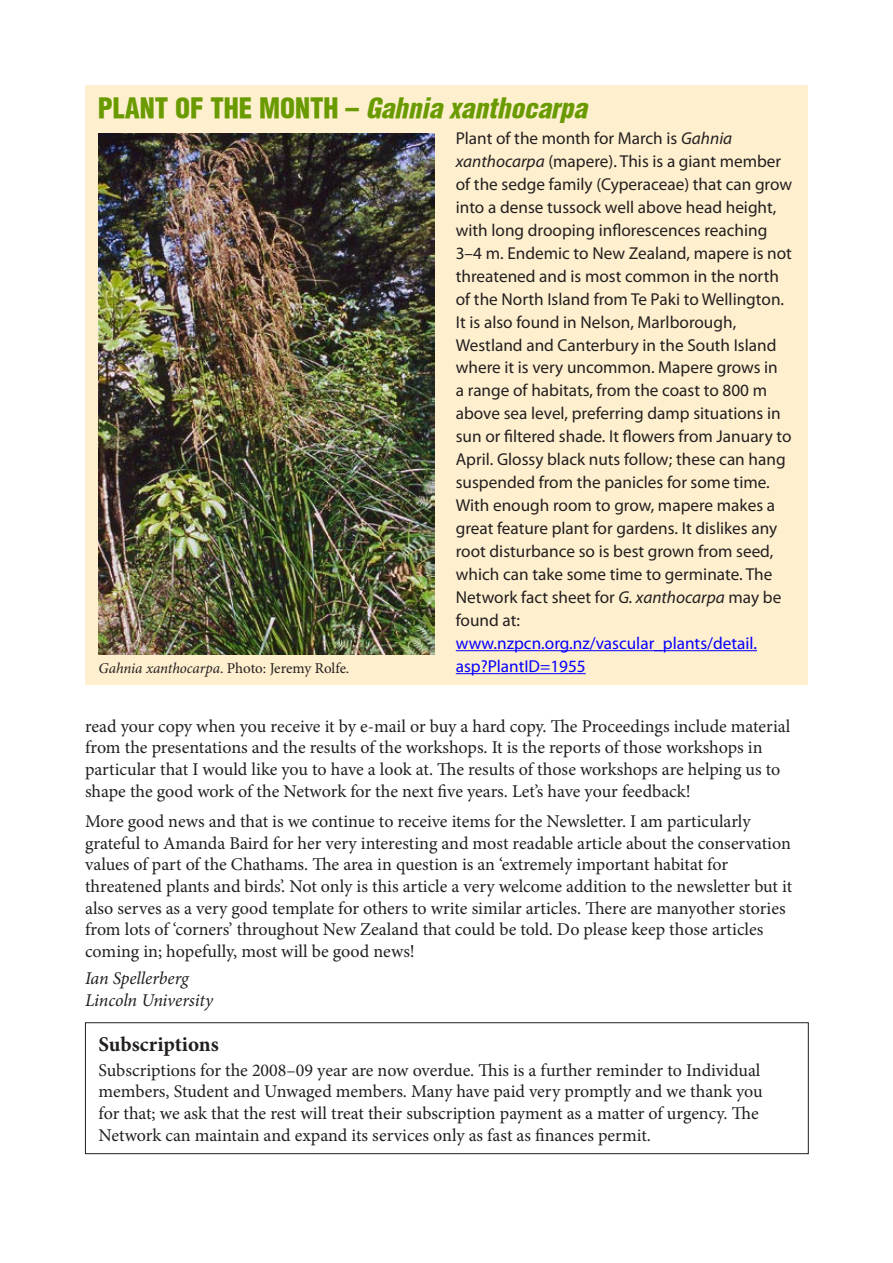
<style>
.page{position:relative;width:893px;height:1263px;background:#fff}
.page>*{position:absolute;margin:0;border:0;box-sizing:border-box;transform-origin:0 0}
.t1{font:27px "Helvetica Maori Cond Black Obl";color:#699b00}
.t2{font:700 21px "Minion Pro";letter-spacing:-.005em;color:#231f20}
.t3{font:18px/21.6px "Minion Pro";letter-spacing:-.005em;color:#231f20}
.t4{font:italic 18px/21.6px "Minion Pro";letter-spacing:-.005em;color:#231f20}
.t5{font:17.25px/23px "Myriad Pro";color:#231f20}
.t6{font:17.25px "Myriad Pro";color:#0600ff}
.t7{font:15px "Minion Pro";letter-spacing:-.005em;color:#231f20}
.s1{font-family:"Helvetica Maori";font-weight:900;font-stretch:condensed}
.s2{font-style:italic}
</style>
<div class="page">
<div style="left:85px;top:1022px;width:724px;height:132px;border:1px solid #231f20"></div>
<div style="left:85px;top:85px;width:723px;height:600px;background:#feefce"></div>
<hr style="left:456px;top:650px;width:301px;height:1px;background:#0600ff">
<hr style="left:456px;top:673px;width:130px;height:1px;background:#0600ff">
<img style="left:99px;top:133px;width:336px;height:522px">
<h1 class="t1" style="left:98px;top:91px;width:491px"><span class="s1">PLANT OF THE MONTH –</span> Gahnia xanthocarpa</h1>
<p class="t5" style="left:456px;top:126px;width:338px">Plant of the month for March is <span class="s2">Gahnia xanthocarpa</span> (mapere). This is a giant member of the sedge family (Cyperaceae) that can grow into a dense tussock well above head height, with long drooping inflorescences reaching 3–4 m. Endemic to New Zealand, mapere is not threatened and is most common in the north of the North Island from Te Paki to Wellington.<br>It is also found in Nelson, Marlborough, Westland and Canterbury in the South Island where it is very uncommon. Mapere grows in<br>a range of habitats, from the coast to 800 m above sea level, preferring damp situations in sun or filtered shade. It flowers from January to April. Glossy black nuts follow; these can hang suspended from the panicles for some time.<br>With enough room to grow, mapere makes a great feature plant for gardens. It dislikes any root disturbance so is best grown from seed, which can take some time to germinate. The Network fact sheet for <span class="s2">G. xanthocarpa</span> may be found at:</p>
<p class="t6" style="left:456px;top:632px;width:303px">www.nzpcn.org.nz/vascular_plants/detail.</p>
<p class="t7" style="left:99px;top:658px;width:252px"><span class="s2">Gahnia xanthocarpa</span>. Photo: Jeremy Rolfe.</p>
<p class="t6" style="left:456px;top:655px;width:131px">asp?PlantID=1955</p>
<p class="t3" style="left:85px;top:715px;width:707px">read your copy when you receive it by e-mail or buy a hard copy. The Proceedings include material from the presentations and the results of the workshops. It is the reports of those workshops in particular that I would like you to have a look at. The results of those workshops are helping us to shape the good work of the Network for the next five years. Let’s have your feedback!</p>
<p class="t3" style="left:85px;top:811px;width:709px">More good news and that is we continue to receive items for the Newsletter. I am particularly grateful to Amanda Baird for her very interesting and most readable article about the conservation values of part of the Chathams. The area in question is an ‘extremely important habitat for threatened plants and birds’. Not only is this article a very welcome addition to the newsletter but it also serves as a very good template for others to write similar articles. There are manyother stories from lots of ‘corners’ throughout New Zealand that could be told. Do please keep those articles coming in; hopefully, most will be good news!</p>
<p class="t4" style="left:85px;top:968px;width:129px">Ian Spellerberg<br>Lincoln University</p>
<p class="t2" style="left:99px;top:1029px;width:122px">Subscriptions</p>
<p class="t3" style="left:99px;top:1059px;width:666px">Subscriptions for the 2008–09 year are now overdue. This is a further reminder to Individual members, Student and Unwaged members. Many have paid very promptly and we thank you for that; we ask that the rest will treat their subscription payment as a matter of urgency. The Network can maintain and expand its services only as fast as finances permit.</p>
</div>
